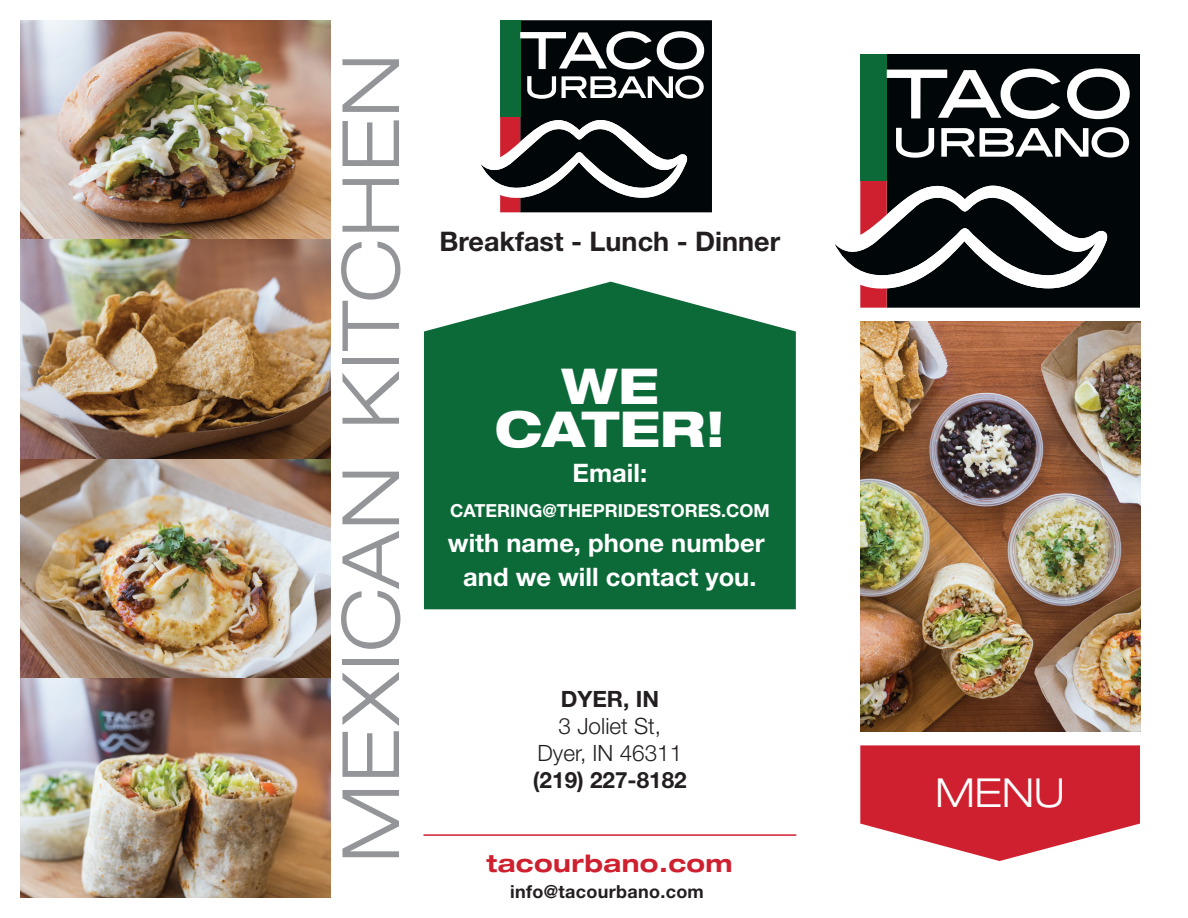
<style>
.page{position:relative;width:1188px;height:918px;background:#fff}
.page>*{position:absolute;margin:0;border:0;box-sizing:border-box;transform-origin:0 0}
.t1{font:800 expanded 49.5px/43.7px "Helvetica Neue LT Std";color:#fff;text-align:center}
.t2{font:300 expanded 40.05px "Helvetica Neue LT Std";color:#fff}
.t3{font:700 27px "Helvetica Neue LT Std";color:#231f20}
.t4{font:700 25.5px/34.7px "Helvetica Neue LT Std";color:#fff;text-align:center}
.t5{font:700 expanded 24px "Helvetica Neue LT Std";letter-spacing:.02em;color:#cf202f}
.t6{font:300 22.5px/27px "Helvetica Neue LT Std";color:#231f20;text-align:center}
.t7{font:700 22.5px "Helvetica Neue LT Std";color:#231f20}
.t8{font:700 18px "Helvetica Neue LT Std";color:#fff}
.t9{font:700 18px "Helvetica Neue LT Std";letter-spacing:.02em;color:#231f20}
</style>
<div class="page">
<img style="left:20px;top:459px;width:311px;height:219px">
<img style="left:20px;top:20px;width:311px;height:439px">
<img style="left:20px;top:678px;width:311px;height:220px">
<svg style="left:860px;top:745px;width:280px;height:116px"></svg>
<hr style="left:424px;top:834px;width:372px;height:2px;background:#cf202f">
<svg style="left:424px;top:282px;width:372px;height:327px;background:#1e7447"></svg>
<div style="left:887px;top:54px;width:253px;height:254px;background:#010608"></div>
<svg style="left:835px;top:181px;width:273px;height:127px"></svg>
<div style="left:860px;top:54px;width:27px;height:127px;background:#0c6938"></div>
<svg style="left:887px;top:68px;width:243px;height:51px"></svg>
<svg style="left:896px;top:127px;width:233px;height:31px"></svg>
<svg style="left:481px;top:20px;width:231px;height:192px"></svg>
<svg style="left:342px;top:790px;width:57px;height:67px"></svg>
<svg style="left:342px;top:672px;width:57px;height:105px"></svg>
<div style="left:342px;top:659px;width:57px;height:6px;background:#939598"></div>
<svg style="left:341px;top:531px;width:59px;height:118px"></svg>
<svg style="left:342px;top:472px;width:57px;height:52px"></svg>
<svg style="left:342px;top:371px;width:57px;height:53px"></svg>
<div style="left:342px;top:358px;width:57px;height:6px;background:#939598"></div>
<svg style="left:341px;top:242px;width:59px;height:109px"></svg>
<svg style="left:342px;top:179px;width:57px;height:53px"></svg>
<svg style="left:342px;top:120px;width:57px;height:46px"></svg>
<svg style="left:342px;top:59px;width:57px;height:53px"></svg>
<img style="left:860px;top:321px;width:280px;height:411px">
<p class="t3" style="left:440px;top:224px;width:342px">Breakfast - Lunch - Dinner</p>
<h1 class="t1" style="left:495px;top:363px;width:232px">WE<br>CATER!</h1>
<p class="t4" style="left:573px;top:455px;width:76px">Email:</p>
<p class="t8" style="left:450px;top:499px;width:321px">CATERING@THEPRIDESTORES.COM</p>
<p class="t4" style="left:448px;top:525px;width:318px">with name, phone number and we will contact you.</p>
<p class="t7" style="left:561px;top:685px;width:100px">DYER, IN</p>
<p class="t6" style="left:538px;top:712px;width:146px">3 Joliet St,<br>Dyer, IN 46311</p>
<p class="t7" style="left:533px;top:766px;width:155px">(219) 227-8182</p>
<p class="t5" style="left:487px;top:849px;width:248px">tacourbano.com</p>
<p class="t9" style="left:510px;top:880px;width:195px">info@tacourbano.com</p>
<h2 class="t2" style="left:935px;top:769px;width:131px">MENU</h2>
</div>
